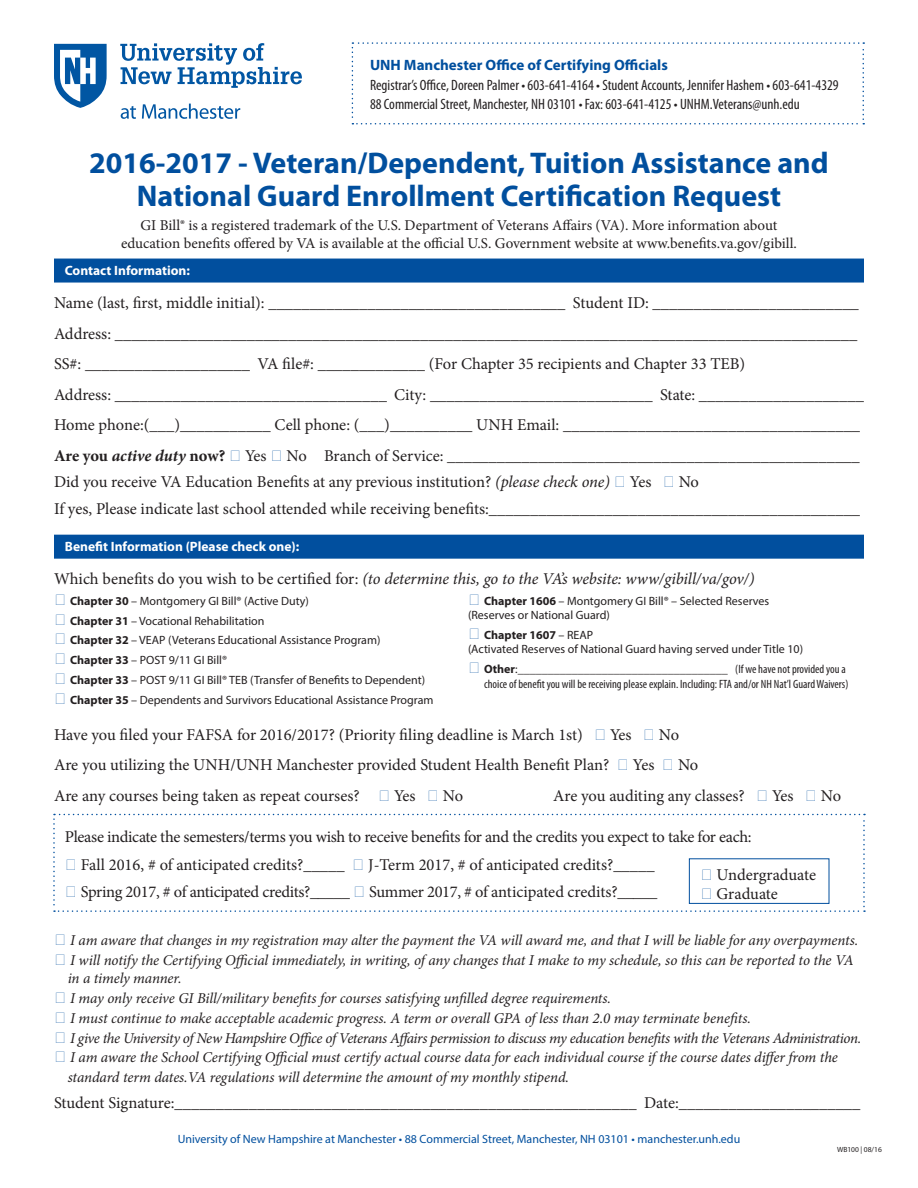
<style>
.page{position:relative;width:918px;height:1188px;background:#fff}
.page>*{position:absolute;margin:0;border:0;box-sizing:border-box;transform-origin:0 0}
.H1_NO_space_after{font:700 30px/33px "Myriad Pro";color:#014f9e;text-align:center}
.Body_L4_Space_after{font:16.5px "Minion Pro";letter-spacing:-.005em;color:#231f20}
.Body_L5_More_Space_A{font:16.5px "Minion Pro";letter-spacing:-.01em;color:#231f20}
.Body_L1_No_Space_Bef{font:16.5px/19.8px "Minion Pro";letter-spacing:-.01em;color:#231f20}
.Body_L5_More_Space_A-2{font:italic 16.5px "Minion Pro";letter-spacing:-.005em;color:#231f20}
.Body_L1_No_Space_Bef-2{font:italic 15px/19.8px "Minion Pro";letter-spacing:-.01em;color:#231f20}
.t1{font:15px/18px "Minion Pro";color:#231f20;text-align:center}
.Body_L4_Space_after-2{font:condensed 15px "Myriad Pro";color:#231f20}
.Body_L1_No_Space_Bef-3{font:italic 15px "Minion Pro";letter-spacing:-.03em;color:#231f20}
.Boxed_contact_info_L{font:700 15px "Myriad Pro";color:#014f9e}
.Form_L1_Header-_1_li{font:700 13.5px "Myriad Pro";color:#fff}
.check_box_text_myria{font:12px/14.4px "Myriad Pro";color:#231f20}
.check_box_text_myria-2{font:condensed 12px/14.4px "Myriad Pro";color:#231f20;text-align:right}
.t2{font:12px "Myriad Pro";color:#014f9e}
.Body_L1_No_Space_Bef-4{font:12px "Myriad Pro";color:#231f20}
.t3{font:7.5px "Myriad Pro";color:#231f20}
.s1{font-weight:700}
.s2{font-weight:700;font-style:italic}
.s3{font-family:"MS Reference Specialty";color:#014f9e}
.s4{font-style:italic}
.s5{font-style:normal}
.s6{font-family:"MS Reference Specialty";font-size:16.5px;color:#014f9e}
.s7{font-family:"MS Reference Specialty";font-stretch:normal;font-size:16.5px;color:#014f9e}
.s8{font-weight:700;font-stretch:normal}
.s9{font-stretch:normal}
.s10{font-family:"MS Reference Specialty";font-style:normal;font-size:16.5px;color:#014f9e}
</style>
<div class="page">
<svg style="left:54px;top:44px;width:53px;height:64px"></svg>
<svg style="left:120px;top:43px;width:182px;height:45px"></svg>
<svg style="left:121px;top:106px;width:15px;height:13px"></svg>
<svg style="left:142px;top:104px;width:98px;height:15px"></svg>
<div style="left:54px;top:259px;width:810px;height:24px;background:#014f9e"></div>
<div style="left:54px;top:535px;width:810px;height:24px;background:#014f9e"></div>
<svg style="left:352px;top:42px;width:512px;height:82px"></svg>
<svg style="left:53px;top:814px;width:812px;height:98px"></svg>
<div style="left:689px;top:858px;width:140px;height:46px;border:1px solid #014f9e"></div>
<p class="Boxed_contact_info_L" style="left:370px;top:55px;width:299px">UNH Manchester Office of Certifying Officials</p>
<p class="Body_L4_Space_after-2" style="left:370px;top:76px;width:470px">Registrar’s Office, Doreen Palmer • 603-641-4164 • Student Accounts, Jennifer Hashem • 603-641-4329</p>
<p class="Body_L4_Space_after-2" style="left:370px;top:95px;width:431px">88 Commercial Street, Manchester, NH 03101 • Fax: 603-641-4125 • UNHM.Veterans@unh.edu</p>
<p class="H1_NO_space_after" style="left:89px;top:145px;width:741px">2016-2017 - Veteran/Dependent, Tuition Assistance and<br>National Guard Enrollment Certification Request</p>
<p class="t1" style="left:121px;top:217px;width:677px">GI Bill® is a registered trademark of the U.S. Department of Veterans Affairs (VA). More information about education benefits offered by VA is available at the official U.S. Government website at www.benefits.va.gov/gibill.</p>
<p class="Form_L1_Header-_1_li" style="left:65px;top:262px;width:127px">Contact Information:</p>
<p class="Body_L4_Space_after" style="left:54px;top:292px;width:806px">Name (last, first, middle initial): ____________________________________ Student ID: _________________________</p>
<p class="Body_L4_Space_after" style="left:54px;top:322px;width:805px">Address: __________________________________________________________________________________________</p>
<p class="Body_L4_Space_after" style="left:54px;top:353px;width:693px">SS#: ____________________ VA file#: _____________ (For Chapter 35 recipients and Chapter 33 TEB)</p>
<p class="Body_L4_Space_after" style="left:54px;top:384px;width:811px">Address: _________________________________ City: ___________________________ State: ____________________</p>
<p class="Body_L4_Space_after" style="left:54px;top:414px;width:808px">Home phone:(___)___________ Cell phone: (___)__________ UNH Email: ____________________________________</p>
<p class="Body_L5_More_Space_A" style="left:54px;top:445px;width:807px"><span class="s1">Are you</span> <span class="s2">active duty</span> <span class="s1">now?</span> <span class="s3">A</span> Yes <span class="s3">A</span> No Branch of Service: __________________________________________________</p>
<p class="Body_L5_More_Space_A" style="left:54px;top:471px;width:647px">Did you receive VA Education Benefits at any previous institution? <span class="s4">(please check one)</span> <span class="s3">A</span> Yes <span class="s3">A</span> No</p>
<p class="Body_L5_More_Space_A" style="left:54px;top:497px;width:808px">If yes, Please indicate last school attended while receiving benefits:_____________________________________________</p>
<p class="Form_L1_Header-_1_li" style="left:65px;top:538px;width:236px">Benefit Information (Please check one):</p>
<p class="Body_L5_More_Space_A-2" style="left:54px;top:568px;width:702px"><span class="s5">Which benefits do you wish to be certified for:</span> (to determine this, go to the VA’s website: www/gibill/va/gov/)</p>
<p class="Body_L1_No_Space_Bef-4" style="left:54px;top:593px;width:256px"><span class="s6">A</span> <span class="s1">Chapter 30</span> – Montgomery GI Bill® (Active Duty)</p>
<p class="check_box_text_myria" style="left:54px;top:613px;width:212px"><span class="s6">A</span> <span class="s1">Chapter 31</span> – Vocational Rehabilitation</p>
<p class="check_box_text_myria" style="left:54px;top:633px;width:328px"><span class="s6">A</span> <span class="s1">Chapter 32</span> – VEAP (Veterans Educational Assistance Program)</p>
<p class="check_box_text_myria" style="left:54px;top:653px;width:175px"><span class="s6">A</span> <span class="s1">Chapter 33</span> – POST 9/11 GI Bill®</p>
<p class="check_box_text_myria" style="left:54px;top:672px;width:373px"><span class="s6">A</span> <span class="s1">Chapter 33</span> – POST 9/11 GI Bill® TEB (Transfer of Benefits to Dependent)</p>
<p class="check_box_text_myria" style="left:54px;top:692px;width:381px"><span class="s6">A</span> <span class="s1">Chapter 35</span> – Dependents and Survivors Educational Assistance Program</p>
<p class="check_box_text_myria" style="left:468px;top:593px;width:303px"><span class="s6">A</span> <span class="s1">Chapter 1606</span> – Montgomery GI Bill® – Selected Reserves (Reserves or National Guard)</p>
<p class="check_box_text_myria" style="left:468px;top:627px;width:337px"><span class="s6">A</span> <span class="s1">Chapter 1607</span> – REAP<br>(Activated Reserves of National Guard having served under Title 10)</p>
<p class="check_box_text_myria-2" style="left:468px;top:662px;width:382px"><span class="s7">A</span> <span class="s8">Other</span><span class="s9">:___________________________________</span> (If we have not provided you a choice of benefit you will be receiving please explain. Including: FTA and/or NH Nat’l Guard Waivers)</p>
<p class="Body_L4_Space_after" style="left:54px;top:723px;width:627px">Have you filed your FAFSA for 2016/2017? (Priority filing deadline is March 1st) <span class="s3">A</span> Yes <span class="s3">A</span> No</p>
<p class="Body_L4_Space_after" style="left:54px;top:754px;width:646px">Are you utilizing the UNH/UNH Manchester provided Student Health Benefit Plan? <span class="s3">A</span> Yes <span class="s3">A</span> No</p>
<p class="Body_L4_Space_after" style="left:54px;top:784px;width:411px">Are any courses being taken as repeat courses? <span class="s3">A</span> Yes <span class="s3">A</span> No</p>
<p class="Body_L4_Space_after" style="left:553px;top:784px;width:290px">Are you auditing any classes? <span class="s3">A</span> Yes <span class="s3">A</span> No</p>
<p class="Body_L5_More_Space_A" style="left:65px;top:825px;width:688px">Please indicate the semesters/terms you wish to receive benefits for and the credits you expect to take for each:</p>
<p class="Body_L1_No_Space_Bef" style="left:65px;top:855px;width:591px"><span class="s3">A</span> Fall 2016, # of anticipated credits?_____ <span class="s3">A</span> J-Term 2017, # of anticipated credits?_____</p>
<p class="Body_L1_No_Space_Bef" style="left:65px;top:882px;width:594px"><span class="s3">A</span> Spring 2017, # of anticipated credits?_____ <span class="s3">A</span> Summer 2017, # of anticipated credits?_____</p>
<p class="Body_L1_No_Space_Bef-2" style="left:54px;top:931px;width:806px"><span class="s10">A</span> I am aware that changes in my registration may alter the payment the VA will award me, and that I will be liable for any overpayments.<br><span class="s10">A</span> I will notify the Certifying Official immediately, in writing, of any changes that I make to my schedule, so this can be reported to the VA</p>
<p class="Body_L1_No_Space_Bef-2" style="left:68px;top:969px;width:115px">in a timely manner.</p>
<p class="Body_L1_No_Space_Bef-2" style="left:54px;top:988px;width:559px"><span class="s10">A</span> I may only receive GI Bill/military benefits for courses satisfying unfilled degree requirements.</p>
<p class="Body_L1_No_Space_Bef-2" style="left:54px;top:1008px;width:698px"><span class="s10">A</span> I must continue to make acceptable academic progress. A term or overall GPA of less than 2.0 may terminate benefits.</p>
<p class="Body_L1_No_Space_Bef-3" style="left:54px;top:1028px;width:809px"><span class="s10">A</span> I give the University of New Hampshire Office of Veterans Affairs permission to discuss my education benefits with the Veterans Administration.</p>
<p class="Body_L1_No_Space_Bef-2" style="left:54px;top:1048px;width:785px"><span class="s10">A</span> I am aware the School Certifying Official must certify actual course data for each individual course if the course dates differ from the</p>
<p class="Body_L1_No_Space_Bef-2" style="left:68px;top:1068px;width:503px">standard term dates.VA regulations will determine the amount of my monthly stipend.</p>
<p class="Body_L1_No_Space_Bef" style="left:54px;top:1093px;width:808px">Student Signature:________________________________________________________ Date:______________________</p>
<p class="t3" style="left:837px;top:1144px;width:46px">WB100 | 08/16</p>
<p class="Body_L1_No_Space_Bef" style="left:701px;top:864px;width:117px"><span class="s3">A</span> Undergraduate<br><span class="s3">A</span> Graduate</p>
<p class="t2" style="left:178px;top:1132px;width:564px">University of New Hampshire at Manchester • 88 Commercial Street, Manchester, NH 03101 • manchester.unh.edu</p>
</div>
